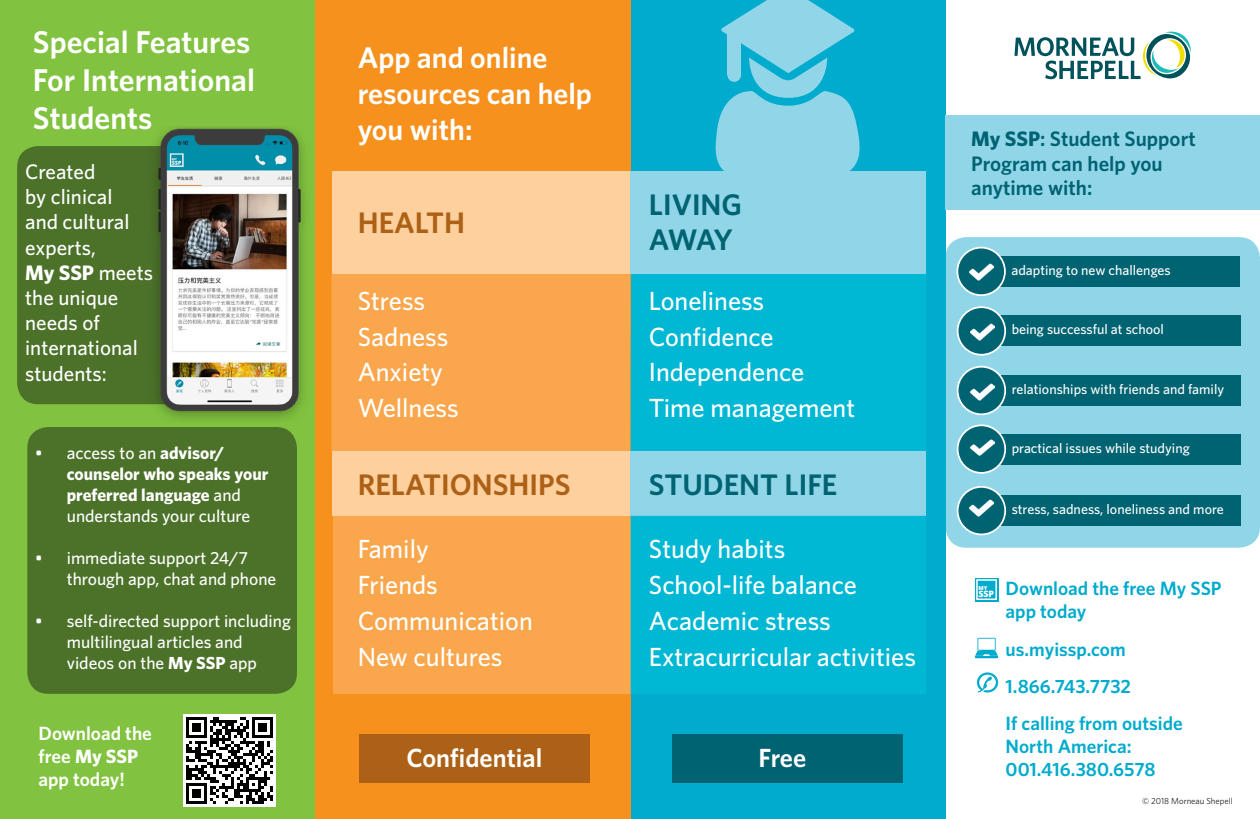
<style>
.page{position:relative;width:1260px;height:819px;background:#fff}
.page>*{position:absolute;margin:0;border:0;box-sizing:border-box;transform-origin:0 0}
.t1{font:600 31.5px/37.8px "Whitney";color:#fff}
.t2{font:600 29.75px/35.9px "Whitney";color:#fff}
.t3{font:600 29.75px "Whitney";color:#006372}
.t4{font:600 29.75px "Whitney";color:#ac6116}
.t5{font:500 26.25px "Whitney";color:#fff}
.t6{font:600 26.25px "Whitney";color:#fff}
.t7{font:500 21px/25.2px "Whitney";color:#fff}
.t8{font:600 21px/24.5px "Whitney";color:#006372}
.t9{font:600 19.25px/23.1px "Whitney";color:#00abcd}
.t10{font:600 19.25px/23.1px "Whitney";color:#fff}
.t11{font:500 17.5px/21px "Whitney";color:#fff}
.t12{font:700 17.5px/21px "Whitney";color:#fff}
.t13{font:500 14px "Whitney";color:#fff}
.t14{font:800 8.92px "Open Sans";color:#fff}
.t15{font:8.75px "Whitney";color:#231f20}
.t16{font:800 5.6px "Open Sans";color:#fff}
.s1{font-weight:700}
.s2{font-weight:500}
</style>
<div class="page">
<div style="left:945px;top:237px;width:315px;height:311px;background:#90d6e8;border-radius:21px"></div>
<div style="left:0;top:0;width:316px;height:819px;background:#81c340"></div>
<div style="left:17px;top:146px;width:180px;height:258px;background:#4c722a;border-radius:21px"></div>
<div style="left:630px;top:0;width:315px;height:819px;background:#00abcd"></div>
<div style="left:315px;top:0;width:316px;height:819px;background:#f6911e"></div>
<div style="left:332px;top:171px;width:299px;height:103px;background:#fdd09e"></div>
<div style="left:332px;top:274px;width:298px;height:177px;background:#f9a64c"></div>
<div style="left:332px;top:451px;width:299px;height:65px;background:#fdd09e"></div>
<div style="left:333px;top:516px;width:297px;height:178px;background:#f9a64c"></div>
<div style="left:631px;top:171px;width:295px;height:103px;background:#90d6e8"></div>
<div style="left:631px;top:273px;width:295px;height:179px;background:#00b8d4"></div>
<div style="left:631px;top:452px;width:295px;height:64px;background:#90d6e8"></div>
<div style="left:631px;top:515px;width:295px;height:179px;background:#00b8d4"></div>
<svg style="left:715px;top:0;width:145px;height:171px"></svg>
<svg style="left:977px;top:672px;width:21px;height:21px"></svg>
<svg style="left:975px;top:638px;width:23px;height:20px"></svg>
<img style="left:149px;top:127px;width:157px;height:292px">
<div style="left:27px;top:427px;width:270px;height:267px;background:#4c722a;border-radius:21px"></div>
<div style="left:945px;top:115px;width:315px;height:94px;background:#90d6e8"></div>
<img style="left:183px;top:714px;width:92px;height:92px">
<div style="left:975px;top:578px;width:24px;height:24px;background:#00abcd"></div>
<div style="left:976px;top:579px;width:21px;height:21px;border:2px solid #fff"></div>
<svg style="left:1014px;top:31px;width:177px;height:48px"></svg>
<div style="left:673px;top:734px;width:230px;height:49px;background:#006372"></div>
<div style="left:359px;top:734px;width:231px;height:49px;background:#ac6116"></div>
<div style="left:990px;top:256px;width:250px;height:31px;background:#006372"></div>
<div style="left:957px;top:248px;width:48px;height:47px;background:#006372;border-radius:50%"></div>
<div style="left:957px;top:247px;width:49px;height:49px;border:2px solid #fff;border-radius:50%"></div>
<div style="left:991px;top:315px;width:250px;height:31px;background:#006372"></div>
<div style="left:958px;top:307px;width:47px;height:48px;background:#006372;border-radius:50%"></div>
<div style="left:957px;top:306px;width:49px;height:50px;border:2px solid #fff;border-radius:50%"></div>
<div style="left:991px;top:375px;width:250px;height:31px;background:#006372"></div>
<div style="left:958px;top:367px;width:47px;height:47px;background:#006372;border-radius:50%"></div>
<div style="left:957px;top:366px;width:49px;height:49px;border:2px solid #fff;border-radius:50%"></div>
<div style="left:991px;top:434px;width:250px;height:31px;background:#006372"></div>
<div style="left:958px;top:425px;width:47px;height:48px;background:#006372;border-radius:50%"></div>
<div style="left:957px;top:424px;width:49px;height:50px;border:2px solid #fff;border-radius:50%"></div>
<div style="left:991px;top:495px;width:250px;height:31px;background:#006372"></div>
<div style="left:958px;top:487px;width:47px;height:47px;background:#006372;border-radius:50%"></div>
<div style="left:957px;top:486px;width:49px;height:49px;border:2px solid #fff;border-radius:50%"></div>
<img style="left:969px;top:263px;width:24px;height:18px">
<img style="left:971px;top:323px;width:24px;height:18px">
<img style="left:971px;top:383px;width:24px;height:18px">
<img style="left:971px;top:439px;width:24px;height:17px">
<img style="left:969px;top:499px;width:24px;height:18px">
<p class="t1" style="left:33px;top:23px;width:224px">Special Features<br>For International<br>Students</p>
<p class="t7" style="left:25px;top:159px;width:106px">Created<br>by clinical and cultural experts,</p>
<p class="t7" style="left:25px;top:260px;width:129px"><span class="s1">My SSP</span> meets the unique needs of international students:</p>
<p class="t12" style="left:67px;top:442px;width:203px;text-indent:-32px"><span class="s2">• access to an</span> advisor/ counselor who speaks your preferred language <span class="s2">and understands your culture</span></p>
<p class="t11" style="left:67px;top:547px;width:211px;text-indent:-32px">• immediate support 24/7 through app, chat and phone</p>
<p class="t11" style="left:67px;top:610px;width:226px;text-indent:-32px">• self-directed support including multilingual articles and videos on the <span class="s1">My SSP</span> app</p>
<p class="t10" style="left:38px;top:721px;width:115px">Download the free <span class="s1">My SSP </span>app today!</p>
<p class="t2" style="left:358px;top:39px;width:236px">App and online resources can help you with:</p>
<p class="t4" style="left:358px;top:203px;width:109px">HEALTH</p>
<p class="t5" style="left:358px;top:283px;width:69px">Stress</p>
<p class="t5" style="left:358px;top:319px;width:92px">Sadness</p>
<p class="t5" style="left:358px;top:355px;width:87px">Anxiety</p>
<p class="t5" style="left:358px;top:391px;width:102px">Wellness</p>
<p class="t3" style="left:649px;top:184px;width:95px">LIVING</p>
<p class="t3" style="left:649px;top:220px;width:86px">AWAY</p>
<p class="t5" style="left:649px;top:283px;width:117px">Loneliness</p>
<p class="t5" style="left:649px;top:319px;width:126px">Confidence</p>
<p class="t5" style="left:649px;top:355px;width:157px">Independence</p>
<p class="t5" style="left:649px;top:391px;width:208px">Time management</p>
<p class="t4" style="left:358px;top:465px;width:214px">RELATIONSHIPS</p>
<p class="t3" style="left:649px;top:465px;width:190px">STUDENT LIFE</p>
<p class="t5" style="left:358px;top:532px;width:73px">Family</p>
<p class="t5" style="left:358px;top:568px;width:82px">Friends</p>
<p class="t5" style="left:358px;top:603px;width:177px">Communication</p>
<p class="t5" style="left:358px;top:639px;width:146px">New cultures</p>
<p class="t5" style="left:649px;top:532px;width:138px">Study habits</p>
<p class="t5" style="left:649px;top:568px;width:209px">School-life balance</p>
<p class="t5" style="left:649px;top:603px;width:183px">Academic stress</p>
<p class="t5" style="left:649px;top:639px;width:269px">Extracurricular activities</p>
<p class="t6" style="left:406px;top:741px;width:137px">Confidential</p>
<p class="t6" style="left:758px;top:741px;width:49px">Free</p>
<p class="t8" style="left:971px;top:126px;width:226px"><span class="s1">My SSP</span>: Student Support<br>Program can help you anytime with:</p>
<p class="t13" style="left:1011px;top:261px;width:161px">adapting to new challenges</p>
<p class="t13" style="left:1012px;top:320px;width:154px">being successful at school</p>
<p class="t13" style="left:1012px;top:380px;width:214px">relationships with friends and family</p>
<p class="t13" style="left:1012px;top:438px;width:180px">practical issues while studying</p>
<p class="t13" style="left:1012px;top:500px;width:214px">stress, sadness, loneliness and more</p>
<p class="t16" style="left:978px;top:583px;width:11px">MY</p>
<p class="t14" style="left:978px;top:587px;width:17px">SSP</p>
<p class="t9" style="left:1006px;top:577px;width:218px">Download the free My SSP app today</p>
<p class="t9" style="left:1006px;top:637px;width:122px">us.myissp.com</p>
<p class="t9" style="left:1006px;top:674px;width:127px">1.866.743.7732</p>
<p class="t9" style="left:1006px;top:711px;width:179px">If calling from outside<br>North America:<br>001.416.380.6578</p>
<p class="t15" style="left:1142px;top:795px;width:92px">© 2018 Morneau Shepell</p>
</div>
